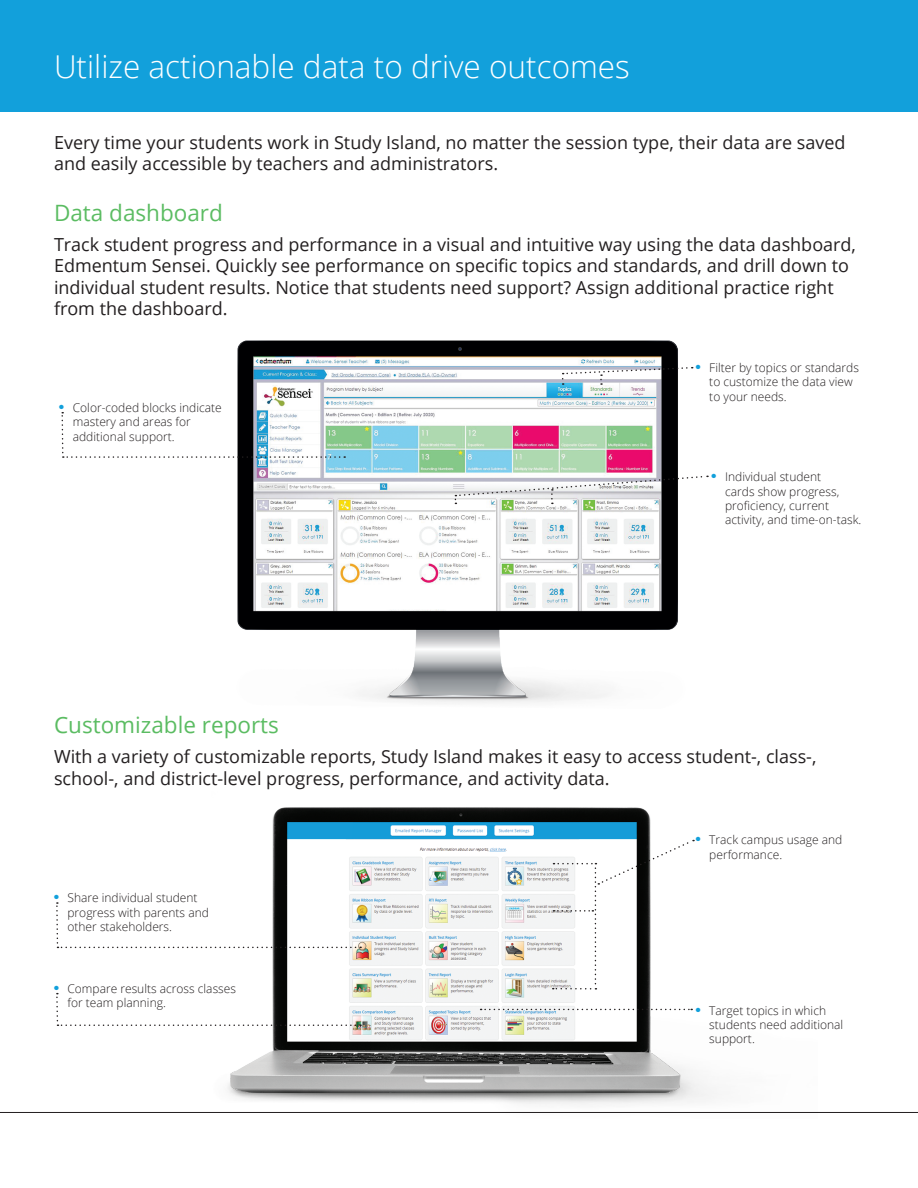
<style>
.page{position:relative;width:918px;height:1188px;background:#fff}
.page>*{position:absolute;margin:0;border:0;box-sizing:border-box;transform-origin:0 0}
.t1{font:300 31.5px "Open Sans";color:#fff}
.t2{font:22.5px "Open Sans";color:#5bbc62}
.t3{font:18px/21.6px "Open Sans";color:#231f20}
.t4{font:300 12px/14.4px "Open Sans";color:#231f20}
</style>
<div class="page">
<hr style="left:0;top:1112px;width:918px;height:1px;background:#231f20">
<div style="left:0;top:0;width:918px;height:111px;background:#12a0db"></div>
<img style="left:237px;top:340px;width:472px;height:363px">
<img style="left:187px;top:807px;width:530px;height:298px">
<svg style="left:61px;top:412px;width:284px;height:46px"></svg>
<svg style="left:481px;top:1009px;width:211px;height:1px"></svg>
<svg style="left:455px;top:475px;width:253px;height:29px"></svg>
<svg style="left:56px;top:902px;width:305px;height:46px"></svg>
<svg style="left:56px;top:993px;width:305px;height:33px"></svg>
<svg style="left:553px;top:840px;width:141px;height:150px"></svg>
<svg style="left:562px;top:366px;width:131px;height:19px"></svg>
<h1 class="t1" style="left:54px;top:45px;width:577px">Utilize actionable data to drive outcomes</h1>
<p class="t3" style="left:54px;top:131px;width:793px">Every time your students work in Study Island, no matter the session type, their data are saved and easily accessible by teachers and administrators.</p>
<p class="t2" style="left:54px;top:197px;width:170px">Data dashboard</p>
<p class="t3" style="left:54px;top:233px;width:804px">Track student progress and performance in a visual and intuitive way using the data dashboard, Edmentum Sensei. Quickly see performance on specific topics and standards, and drill down to individual student results. Notice that students need support? Assign additional practice right from the dashboard.</p>
<p class="t4" style="left:73px;top:400px;width:150px;text-indent:-14px"><sup>●</sup> Color-coded blocks indicate mastery and areas for additional support.</p>
<p class="t4" style="left:709px;top:360px;width:151px;text-indent:-14px"><sup>●</sup> Filter by topics or standards to customize the data view to your needs.</p>
<p class="t4" style="left:725px;top:469px;width:138px;text-indent:-14px"><sup>●</sup> Individual student<br>cards show progress, proficiency, current activity, and time-on-task.</p>
<p class="t2" style="left:54px;top:709px;width:226px">Customizable reports</p>
<p class="t3" style="left:54px;top:745px;width:764px">With a variety of customizable reports, Study Island makes it easy to access student-, class-, school-, and district-level progress, performance, and activity data.</p>
<p class="t4" style="left:68px;top:890px;width:143px;text-indent:-14px"><sup>●</sup> Share individual student progress with parents and other stakeholders.</p>
<p class="t4" style="left:68px;top:981px;width:170px;text-indent:-14px"><sup>●</sup> Compare results across classes for team planning.</p>
<p class="t4" style="left:709px;top:832px;width:135px;text-indent:-14px"><sup>●</sup> Track campus usage and performance.</p>
<p class="t4" style="left:709px;top:1003px;width:136px;text-indent:-14px"><sup>●</sup> Target topics in which students need additional support.</p>
</div>
